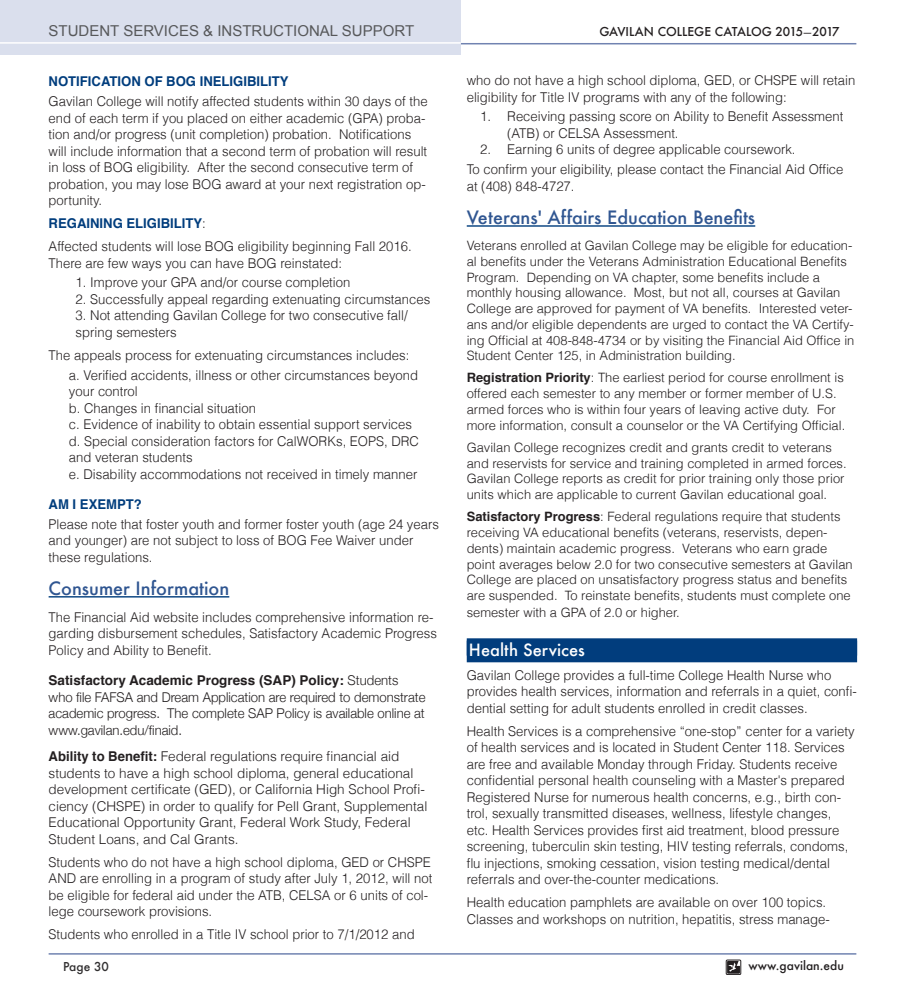
<style>
.page{position:relative;width:905px;height:999px;background:#fff}
.page>*{position:absolute;margin:0;border:0;box-sizing:border-box;transform-origin:0 0}
.SUB_Headline_12_pt_c{font:500 18px "Futura";color:#305691}
.SUB_Headline_color_1{font:500 16.5px "Futura";color:#fff}
.t1{font:15px "Arial";color:#57585a}
.body_text{font:300 13.5px/16.5px "Helvetica";color:#231f20}
.Sub_Headline_color_9{font:300 13.5px/16.5px "Helvetica Neue";color:#231f20}
.body_text-2{font:700 13.5px "Helvetica";color:#013d7d}
.body_text-3{font:300 12.9px/15.8px "Helvetica";color:#231f20}
.t2{font:500 12px "Futura";color:#231f20}
.t3{font:500 12px "Futura";color:#312f30}
.s1{font-weight:300;color:#231f20}
.s2{font-family:"Helvetica";font-weight:700}
.s3{font-weight:700}
.s4{font-family:"Minion Pro";font-weight:700;font-stretch:condensed}
</style>
<div class="page">
<hr style="left:49px;top:43px;width:807px;height:1px;background:#7183b1">
<hr style="left:49px;top:953px;width:807px;height:2px;background:#7183b1">
<div style="left:725px;top:960px;width:16px;height:15px;border:1px solid #231f20"></div>
<svg style="left:727px;top:961px;width:13px;height:13px"></svg>
<div style="left:0;top:0;width:461px;height:55px;background:#dadfed"></div>
<hr style="left:0;top:42px;width:460px;height:2px;background:#fff">
<hr style="left:49px;top:596px;width:180px;height:2px;background:#013d7d">
<hr style="left:466px;top:225px;width:289px;height:2px;background:#013d7d">
<div style="left:466px;top:638px;width:391px;height:24px;background:#013d7d"></div>
<p class="t1" style="left:49px;top:21px;width:367px">STUDENT SERVICES &amp; INSTRUCTIONAL SUPPORT</p>
<p class="body_text-2" style="left:49px;top:71px;width:241px">NOTIFICATION OF BOG INELIGIBILITY</p>
<p class="body_text" style="left:49px;top:92px;width:380px">Gavilan College will notify affected students within 30 days of the end of each term if you placed on either academic (GPA) proba&shy;tion and/or progress (unit completion) probation. Notifications will include information that a second term of probation will result in loss of BOG eligibility. After the second consecutive term of probation, you may lose BOG award at your next registration op&shy;portunity.</p>
<p class="body_text-2" style="left:49px;top:212px;width:159px">REGAINING ELIGIBILITY<span class="s1">:</span></p>
<p class="body_text" style="left:49px;top:237px;width:364px">Affected students will lose BOG eligibility beginning Fall 2016.<br>There are few ways you can have BOG reinstated:</p>
<p class="body_text" style="left:76px;top:274px;width:276px">1. Improve your GPA and/or course completion</p>
<p class="body_text" style="left:76px;top:290px;width:356px">2. Successfully appeal regarding extenuating circumstances</p>
<p class="body_text" style="left:76px;top:307px;width:333px">3. Not attending Gavilan College for two consecutive fall/ spring semesters</p>
<p class="body_text" style="left:49px;top:346px;width:362px">The appeals process for extenuating circumstances includes:</p>
<p class="body_text" style="left:69px;top:366px;width:351px">a. Verified accidents, illness or other circumstances beyond your control</p>
<p class="body_text" style="left:69px;top:399px;width:189px">b. Changes in financial situation</p>
<p class="body_text" style="left:69px;top:416px;width:345px">c. Evidence of inability to obtain essential support services</p>
<p class="body_text" style="left:69px;top:432px;width:352px">d. Special consideration factors for CalWORKs, EOPS, DRC and veteran students</p>
<p class="body_text" style="left:69px;top:465px;width:350px">e. Disability accommodations not received in timely manner</p>
<p class="body_text-2" style="left:49px;top:493px;width:95px">AM I EXEMPT?</p>
<p class="body_text" style="left:49px;top:515px;width:392px">Please note that foster youth and former foster youth (age 24 years and younger) are not subject to loss of BOG Fee Waiver under these regulations.</p>
<p class="SUB_Headline_12_pt_c" style="left:49px;top:576px;width:182px">Consumer Information</p>
<p class="body_text" style="left:49px;top:608px;width:390px">The Financial Aid website includes comprehensive information re&shy;garding disbursement schedules, Satisfactory Academic Progress<br>Policy and Ability to Benefit.</p>
<p class="Sub_Headline_color_9" style="left:49px;top:671px;width:378px"><span class="s2">Satisfactory Academic Progress (SAP) Policy:</span> Students who file FAFSA and Dream Application are required to demonstrate academic progress. The complete SAP Policy is available online at www.gavilan.edu/finaid.</p>
<p class="body_text" style="left:49px;top:747px;width:380px"><span class="s3">Ability to Benefit:</span> Federal regulations require financial aid students to have a high school diploma, general educational development certificate (GED), or California High School Profi&shy;ciency (CHSPE) in order to qualify for Pell Grant, Supplemental Educational Opportunity Grant, Federal Work Study, Federal Student Loans, and Cal Grants.</p>
<p class="body_text" style="left:49px;top:853px;width:385px">Students who do not have a high school diploma, GED or CHSPE AND are enrolling in a program of study after July 1, 2012, will not be eligible for federal aid under the ATB, CELSA or 6 units of col&shy;lege coursework provisions.</p>
<p class="body_text" style="left:49px;top:925px;width:367px">Students who enrolled in a Title IV school prior to 7/1/2012 and</p>
<p class="t3" style="left:63px;top:958px;width:47px">Page 30</p>
<p class="t2" style="left:599px;top:24px;width:241px">GAVILAN COLLEGE CATALOG 2015<span class="s4">-</span>2017</p>
<p class="body_text" style="left:466px;top:72px;width:390px">who do not have a high school diploma, GED, or CHSPE will retain eligibility for Title IV programs with any of the following:</p>
<p class="body_text" style="left:507px;top:108px;width:337px;text-indent:-27px">1. Receiving passing score on Ability to Benefit Assessment (ATB) or CELSA Assessment.</p>
<p class="body_text" style="left:480px;top:141px;width:317px">2. Earning 6 units of degree applicable coursework.</p>
<p class="body_text" style="left:466px;top:161px;width:378px">To confirm your eligibility, please contact the Financial Aid Office at (408) 848-4727.</p>
<p class="SUB_Headline_12_pt_c" style="left:466px;top:205px;width:290px">Veterans' Affairs Education Benefits</p>
<p class="body_text-3" style="left:466px;top:237px;width:389px">Veterans enrolled at Gavilan College may be eligible for education&shy;al benefits under the Veterans Administration Educational Benefits Program. Depending on VA chapter, some benefits include a monthly housing allowance. Most, but not all, courses at Gavilan College are approved for payment of VA benefits. Interested veter&shy;ans and/or eligible dependents are urged to contact the VA Certify&shy;ing Official at 408-848-4734 or by visiting the Financial Aid Office in Student Center 125, in Administration building.</p>
<p class="body_text-3" style="left:466px;top:369px;width:380px"><span class="s3">Registration Priority</span>: The earliest period for course enrollment is offered each semester to any member or former member of U.S. armed forces who is within four years of leaving active duty. For more information, consult a counselor or the VA Certifying Official.</p>
<p class="body_text-3" style="left:466px;top:439px;width:381px">Gavilan College recognizes credit and grants credit to veterans and reservists for service and training completed in armed forces.<br>Gavilan College reports as credit for prior training only those prior units which are applicable to current Gavilan educational goal.</p>
<p class="body_text-3" style="left:466px;top:508px;width:387px"><span class="s3">Satisfactory Progress</span>: Federal regulations require that students receiving VA educational benefits (veterans, reservists, depen&shy;dents) maintain academic progress. Veterans who earn grade point averages below 2.0 for two consecutive semesters at Gavilan College are placed on unsatisfactory progress status and benefits are suspended. To reinstate benefits, students must complete one semester with a GPA of 2.0 or higher.</p>
<p class="SUB_Headline_color_1" style="left:469px;top:638px;width:117px">Health Services</p>
<p class="body_text" style="left:466px;top:666px;width:391px">Gavilan College provides a full-time College Health Nurse who provides health services, information and referrals in a quiet, confi&shy;dential setting for adult students enrolled in credit classes.</p>
<p class="body_text" style="left:466px;top:722px;width:389px">Health Services is a comprehensive “one-stop” center for a variety of health services and is located in Student Center 118. Services are free and available Monday through Friday. Students receive confidential personal health counseling with a Master's prepared Registered Nurse for numerous health concerns, e.g., birth con&shy;trol, sexually transmitted diseases, wellness, lifestyle changes, etc. Health Services provides first aid treatment, blood pressure screening, tuberculin skin testing, HIV testing referrals, condoms, flu injections, smoking cessation, vision testing medical/dental referrals and over-the-counter medications.</p>
<p class="body_text" style="left:466px;top:893px;width:364px">Health education pamphlets are available on over 100 topics.<br>Classes and workshops on nutrition, hepatitis, stress manage-</p>
<p class="t2" style="left:748px;top:958px;width:97px">www.gavilan.edu</p>
</div>
